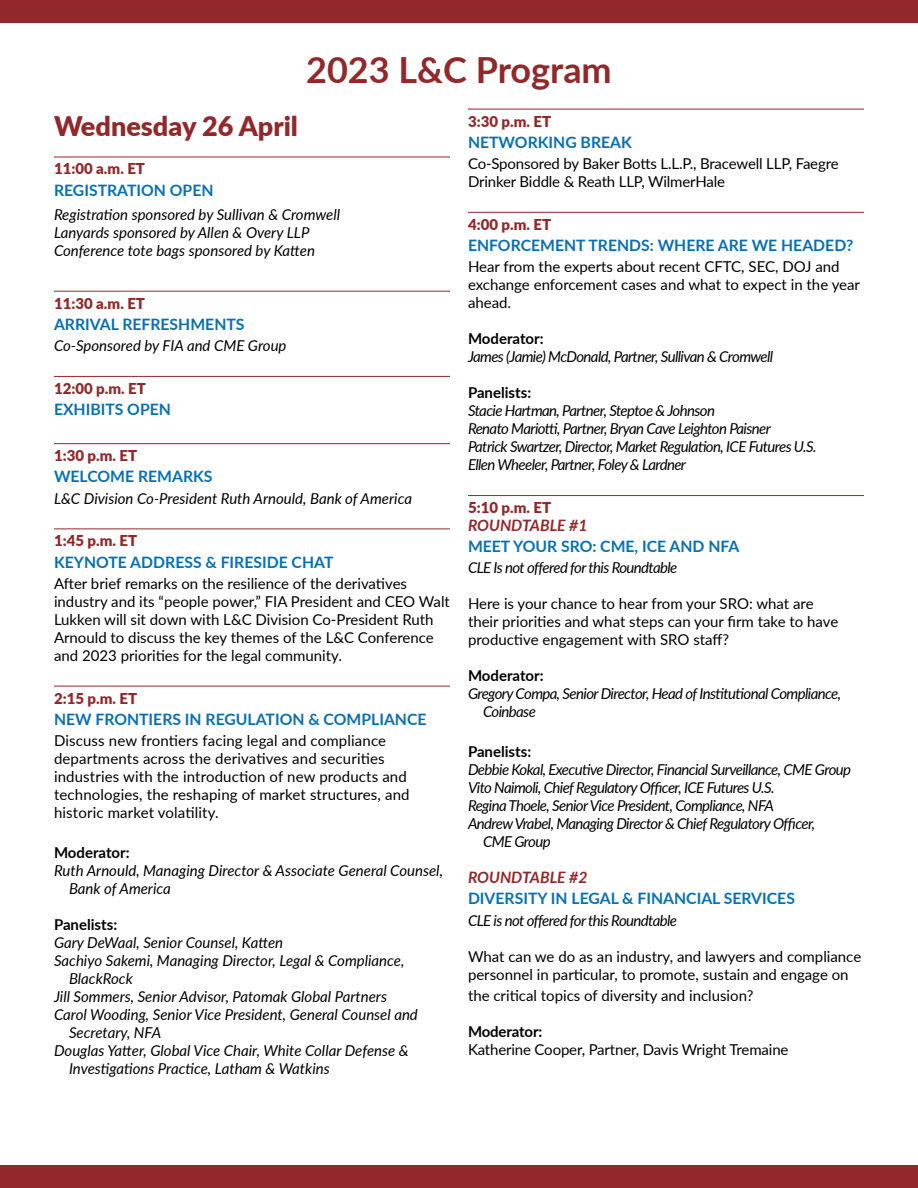
<style>
.page{position:relative;width:918px;height:1188px;background:#fff}
.page>*{position:absolute;margin:0;border:0;box-sizing:border-box;transform-origin:0 0}
.t1{font:700 36px "Lato";color:#93282a}
.t2{font:900 27px "Lato";color:#93282a}
.t3{font:700 15.75px "Lato";color:#0770b5}
.t4{font:italic 700 15.75px "Lato";color:#93282a}
.t5{font:15px/18px "Lato";color:#000}
.t6{font:italic 15px/18px "Lato";letter-spacing:-.04em;color:#000}
.t7{font:italic 15px/18px "Lato";color:#000}
.t8{font:900 15px "Lato";color:#93282a}
.t9{font:700 15px "Lato";color:#000}
</style>
<div class="page">
<div style="left:0;top:0;width:918px;height:23px;background:#93282a"></div>
<div style="left:0;top:1165px;width:918px;height:23px;background:#93282a"></div>
<hr style="left:54px;top:157px;width:396px;height:1px;background:#93282a">
<hr style="left:54px;top:291px;width:396px;height:1px;background:#93282a">
<hr style="left:54px;top:376px;width:396px;height:1px;background:#93282a">
<hr style="left:54px;top:443px;width:396px;height:1px;background:#93282a">
<hr style="left:54px;top:529px;width:396px;height:1px;background:#93282a">
<hr style="left:54px;top:686px;width:396px;height:1px;background:#93282a">
<hr style="left:468px;top:109px;width:396px;height:1px;background:#93282a">
<hr style="left:468px;top:212px;width:396px;height:1px;background:#93282a">
<hr style="left:468px;top:495px;width:396px;height:1px;background:#93282a">
<h1 class="t1" style="left:306px;top:43px;width:307px">2023 L&amp;C Program</h1>
<h2 class="t2" style="left:54px;top:106px;width:246px">Wednesday 26 April</h2>
<p class="t8" style="left:54px;top:158px;width:93px">11:00 a.m. ET</p>
<p class="t3" style="left:54px;top:178px;width:161px">REGISTRATION OPEN</p>
<p class="t7" style="left:54px;top:205px;width:288px">Registration sponsored by Sullivan &amp; Cromwell<br>Lanyards sponsored by Allen &amp; Overy LLP<br>Conference tote bags sponsored by Katten</p>
<p class="t8" style="left:54px;top:292px;width:93px">11:30 a.m. ET</p>
<p class="t3" style="left:54px;top:313px;width:192px">ARRIVAL REFRESHMENTS</p>
<p class="t7" style="left:54px;top:336px;width:234px">Co-Sponsored by FIA and CME Group</p>
<p class="t8" style="left:54px;top:377px;width:93px">12:00 p.m. ET</p>
<p class="t3" style="left:54px;top:398px;width:118px">EXHIBITS OPEN</p>
<p class="t8" style="left:54px;top:444px;width:85px">1:30 p.m. ET</p>
<p class="t3" style="left:54px;top:465px;width:160px">WELCOME REMARKS</p>
<p class="t7" style="left:54px;top:489px;width:360px">L&amp;C Division Co-President Ruth Arnould, Bank of America</p>
<p class="t8" style="left:54px;top:530px;width:85px">1:45 p.m. ET</p>
<p class="t3" style="left:54px;top:550px;width:281px">KEYNOTE ADDRESS &amp; FIRESIDE CHAT</p>
<p class="t5" style="left:54px;top:574px;width:397px">After brief remarks on the resilience of the derivatives industry and its “people power,” FIA President and CEO Walt Lukken will sit down with L&amp;C Division Co-President Ruth Arnould to discuss the key themes of the L&amp;C Conference and 2023 priorities for the legal community.</p>
<p class="t8" style="left:54px;top:687px;width:85px">2:15 p.m. ET</p>
<p class="t3" style="left:54px;top:707px;width:374px">NEW FRONTIERS IN REGULATION &amp; COMPLIANCE</p>
<p class="t5" style="left:54px;top:731px;width:357px">Discuss new frontiers facing legal and compliance departments across the derivatives and securities industries with the introduction of new products and technologies, the reshaping of market structures, and historic market volatility.</p>
<p class="t9" style="left:54px;top:841px;width:77px">Moderator:</p>
<p class="t7" style="left:69px;top:861px;width:376px;text-indent:-15px">Ruth Arnould, Managing Director &amp; Associate General Counsel,<br>Bank of America</p>
<p class="t9" style="left:54px;top:913px;width:65px">Panelists:</p>
<p class="t7" style="left:54px;top:933px;width:231px">Gary DeWaal, Senior Counsel, Katten</p>
<p class="t7" style="left:54px;top:951px;width:352px">Sachiyo Sakemi, Managing Director, Legal &amp; Compliance,</p>
<p class="t7" style="left:69px;top:969px;width:65px">BlackRock</p>
<p class="t7" style="left:54px;top:987px;width:335px">Jill Sommers, Senior Advisor, Patomak Global Partners</p>
<p class="t7" style="left:54px;top:1005px;width:365px">Carol Wooding, Senior Vice President, General Counsel and</p>
<p class="t7" style="left:69px;top:1023px;width:94px">Secretary, NFA</p>
<p class="t7" style="left:54px;top:1041px;width:356px">Douglas Yatter, Global Vice Chair, White Collar Defense &amp;</p>
<p class="t7" style="left:69px;top:1059px;width:262px">Investigations Practice, Latham &amp; Watkins</p>
<p class="t8" style="left:468px;top:110px;width:85px">3:30 p.m. ET</p>
<p class="t3" style="left:468px;top:130px;width:165px">NETWORKING BREAK</p>
<p class="t5" style="left:468px;top:154px;width:372px">Co-Sponsored by Baker Botts L.L.P., Bracewell LLP, Faegre<br>Drinker Biddle &amp; Reath LLP, WilmerHale</p>
<p class="t8" style="left:468px;top:213px;width:85px">4:00 p.m. ET</p>
<p class="t3" style="left:468px;top:234px;width:387px">ENFORCEMENT TRENDS: WHERE ARE WE HEADED?</p>
<p class="t5" style="left:468px;top:257px;width:394px">Hear from the experts about recent CFTC, SEC, DOJ and exchange enforcement cases and what to expect in the year ahead.</p>
<p class="t9" style="left:468px;top:328px;width:77px">Moderator:</p>
<p class="t6" style="left:468px;top:347px;width:307px">James (Jamie) McDonald, Partner, Sullivan &amp; Cromwell</p>
<p class="t9" style="left:468px;top:382px;width:65px">Panelists:</p>
<p class="t6" style="left:468px;top:401px;width:350px">Stacie Hartman, Partner, Steptoe &amp; Johnson<br>Renato Mariotti, Partner, Bryan Cave Leighton Paisner<br>Patrick Swartzer, Director, Market Regulation, ICE Futures U.S.<br>Ellen Wheeler, Partner, Foley &amp; Lardner</p>
<p class="t8" style="left:468px;top:496px;width:85px">5:10 p.m. ET</p>
<p class="t4" style="left:468px;top:514px;width:121px">ROUNDTABLE #1</p>
<p class="t3" style="left:468px;top:535px;width:273px">MEET YOUR SRO: CME, ICE AND NFA</p>
<p class="t6" style="left:468px;top:558px;width:211px">CLE Is not offered for this Roundtable</p>
<p class="t5" style="left:468px;top:594px;width:372px">Here is your chance to hear from your SRO: what are their priorities and what steps can your firm take to have productive engagement with SRO staff?</p>
<p class="t9" style="left:468px;top:665px;width:77px">Moderator:</p>
<p class="t6" style="left:483px;top:684px;width:360px;text-indent:-15px">Gregory Compa, Senior Director, Head of Institutional Compliance,<br>Coinbase</p>
<p class="t9" style="left:468px;top:741px;width:65px">Panelists:</p>
<p class="t6" style="left:468px;top:760px;width:385px">Debbie Kokal, Executive Director, Financial Surveillance, CME Group</p>
<p class="t6" style="left:468px;top:778px;width:308px">Vito Naimoli, Chief Regulatory Officer, ICE Futures U.S.</p>
<p class="t6" style="left:468px;top:796px;width:308px">Regina Thoele, Senior Vice President, Compliance, NFA</p>
<p class="t6" style="left:468px;top:814px;width:349px">Andrew Vrabel, Managing Director &amp; Chief Regulatory Officer,</p>
<p class="t6" style="left:483px;top:832px;width:69px">CME Group</p>
<p class="t4" style="left:468px;top:866px;width:121px">ROUNDTABLE #2</p>
<p class="t3" style="left:468px;top:887px;width:329px">DIVERSITY IN LEGAL &amp; FINANCIAL SERVICES</p>
<p class="t6" style="left:468px;top:911px;width:211px">CLE is not offered for this Roundtable</p>
<p class="t5" style="left:468px;top:946px;width:395px">What can we do as an industry, and lawyers and compliance personnel in particular, to promote, sustain and engage on</p>
<p class="t5" style="left:468px;top:986px;width:287px">the critical topics of diversity and inclusion?</p>
<p class="t9" style="left:468px;top:1021px;width:76px">Moderator:</p>
<p class="t5" style="left:468px;top:1040px;width:322px">Katherine Cooper, Partner, Davis Wright Tremaine</p>
</div>
